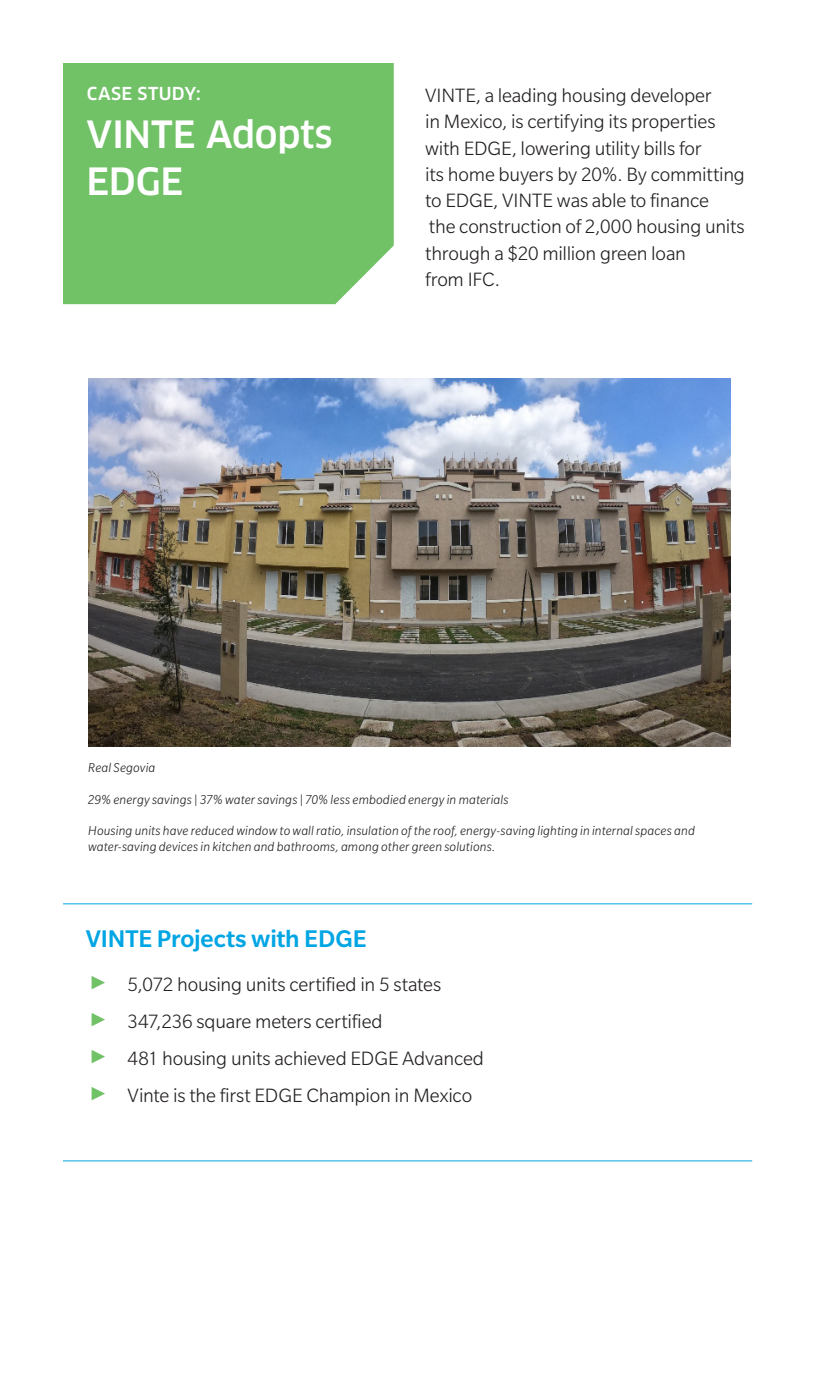
<style>
.page{position:relative;width:819px;height:1386px;background:#fff}
.page>*{position:absolute;margin:0;border:0;box-sizing:border-box;transform-origin:0 0}
.t1{font:500 36.75px/47.2px "Clan Pro";letter-spacing:-.01em;color:#fff}
.Subheader{font:500 26.25px "Slate Pro";letter-spacing:-.005em;color:#00a5e3}
.Body_Text{font:300 21px/26.2px "Slate Pro";letter-spacing:-.01em;color:#231f20}
.t2{font:500 17.5px "Clan Pro";letter-spacing:.03em;color:#fff}
.Photo_Captions{font:italic 300 14px/15.8px "Slate Pro";letter-spacing:.01em;color:#231f20}
.s1{font-family:"Montserrat";font-weight:700;font-size:31.5px;color:#71c167}
</style>
<div class="page">
<hr style="left:63px;top:903px;width:689px;height:1px;background:#00a5e3">
<hr style="left:63px;top:1160px;width:689px;height:1px;background:#00a5e3">
<div style="left:63px;top:63px;width:331px;height:241px;background:#71c167"></div>
<img style="left:88px;top:378px;width:643px;height:369px">
<p class="t2" style="left:87px;top:84px;width:116px">CASE STUDY:</p>
<p class="t1" style="left:87px;top:111px;width:248px">VINTE Adopts<br>EDGE</p>
<p class="Body_Text" style="left:425px;top:82px;width:321px">VINTE, a leading housing developer<br>in Mexico, is certifying its properties with EDGE, lowering utility bills for<br>its home buyers by 20%. By committing to EDGE, VINTE was able to finance<br>the construction of 2,000 housing units through a $20 million green loan<br>from IFC.</p>
<p class="Photo_Captions" style="left:88px;top:760px;width:69px">Real Segovia</p>
<p class="Photo_Captions" style="left:88px;top:791px;width:422px">29% energy savings | 37% water savings | 70% less embodied energy in materials</p>
<p class="Photo_Captions" style="left:88px;top:823px;width:608px">Housing units have reduced window to wall ratio, insulation of the roof, energy-saving lighting in internal spaces and water-saving devices in kitchen and bathrooms, among other green solutions.</p>
<p class="Subheader" style="left:86px;top:924px;width:282px">VINTE Projects with EDGE</p>
<p class="Body_Text" style="left:88px;top:971px;width:355px"><span class="s1">▶</span> 5,072 housing units certified in 5 states</p>
<p class="Body_Text" style="left:88px;top:1008px;width:296px"><span class="s1">▶</span> 347,236 square meters certified</p>
<p class="Body_Text" style="left:88px;top:1045px;width:397px"><span class="s1">▶</span> 481 housing units achieved EDGE Advanced</p>
<p class="Body_Text" style="left:88px;top:1082px;width:385px"><span class="s1">▶</span> Vinte is the first EDGE Champion in Mexico</p>
</div>
